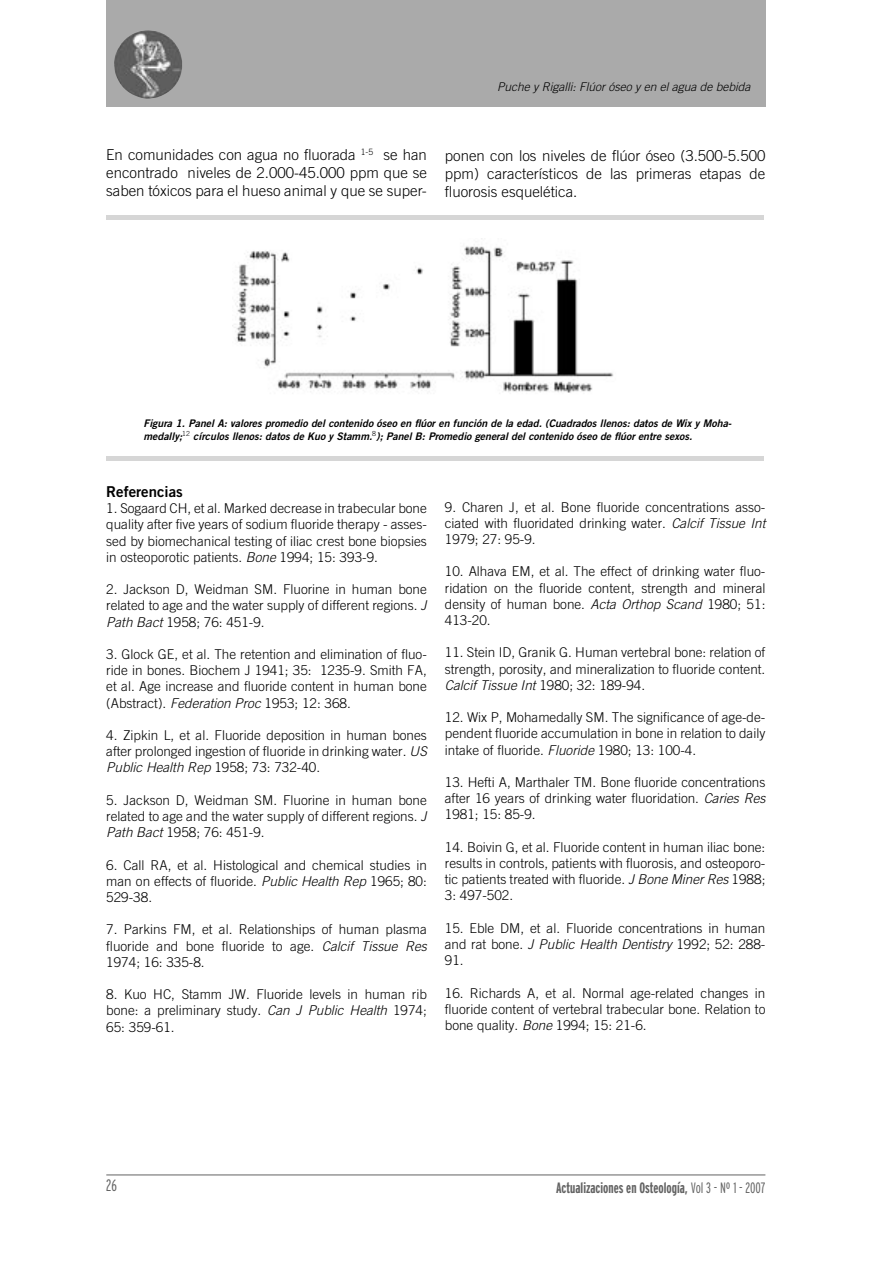
<style>
.page{position:relative;width:893px;height:1263px;background:#fff}
.page>*{position:absolute;margin:0;border:0;box-sizing:border-box;transform-origin:0 0}
.t1{font:300 extra-condensed 16.5px "Interstate";color:#636363}
.t2{font:300 15px/18px "Trade Gothic";color:#000;text-align:justify}
.t3{font:700 extra-condensed 15px "Interstate";color:#636363}
.t4{font:15px "Trade Gothic Bold Two";color:#000}
.t5{font:300 13.5px/16.2px "Trade Gothic";color:#000;text-align:justify}
.t6{font:italic 300 12px "Trade Gothic";color:#000}
.t7{font:italic 10.5px/12.6px "Trade Gothic Bold Two";color:#000}
.s1{font-style:italic}
.s2{font-weight:300}
</style>
<div class="page">
<div style="left:106px;top:0;width:659px;height:106px;background:#aaa"></div>
<hr style="left:106px;top:1174px;width:659px;height:1px;background:#636363">
<img style="left:114px;top:30px;width:68px;height:69px">
<hr style="left:106px;top:215px;width:658px;height:4px;background:#d6d6d6">
<div style="left:106px;top:456px;width:658px;height:5px;background:#d6d6d6"></div>
<img style="left:232px;top:246px;width:382px;height:147px">
<p class="t6" style="left:497px;top:80px;width:255px">Puche y Rigalli: Flúor óseo y en el agua de bebida</p>
<p class="t2" style="left:106px;top:146px;width:322px">En comunidades con agua no fluorada <sup>1-5</sup> se han encontrado niveles de 2.000-45.000 ppm que se saben tóxicos para el hueso animal y que se super-</p>
<p class="t2" style="left:445px;top:146px;width:322px">ponen con los niveles de flúor óseo (3.500-5.500 ppm) característicos de las primeras etapas de fluorosis esquelética.</p>
<p class="t7" style="left:144px;top:417px;width:589px">Figura 1. Panel A: valores promedio del contenido óseo en flúor en función de la edad. (Cuadrados llenos: datos de Wix y Moha&shy;medally;<sup>12</sup> círculos llenos: datos de Kuo y Stamm.<sup>8</sup>); Panel B: Promedio general del contenido óseo de flúor entre sexos.</p>
<p class="t4" style="left:106px;top:482px;width:78px">Referencias</p>
<p class="t5" style="left:106px;top:500px;width:322px">1. Sogaard CH, et al. Marked decrease in trabecular bone quality after five years of sodium fluoride therapy - asses&shy;sed by biomechanical testing of iliac crest bone biopsies in osteoporotic patients. <span class="s1">Bone</span> 1994; 15: 393-9.</p>
<p class="t5" style="left:106px;top:581px;width:322px">2. Jackson D, Weidman SM. Fluorine in human bone related to age and the water supply of different regions. <span class="s1">J Path Bact</span> 1958; 76: 451-9.</p>
<p class="t5" style="left:106px;top:646px;width:322px">3. Glock GE, et al. The retention and elimination of fluo&shy;ride in bones. Biochem J 1941; 35: 1235-9. Smith FA, et al. Age increase and fluoride content in human bone (Abstract). <span class="s1">Federation Proc</span> 1953; 12: 368.</p>
<p class="t5" style="left:106px;top:727px;width:322px">4. Zipkin L, et al. Fluoride deposition in human bones after prolonged ingestion of fluoride in drinking water. <span class="s1">US Public Health Rep</span> 1958; 73: 732-40.</p>
<p class="t5" style="left:106px;top:792px;width:322px">5. Jackson D, Weidman SM. Fluorine in human bone related to age and the water supply of different regions. <span class="s1">J Path Bact</span> 1958; 76: 451-9.</p>
<p class="t5" style="left:106px;top:856px;width:322px">6. Call RA, et al. Histological and chemical studies in man on effects of fluoride. <span class="s1">Public Health Rep</span> 1965; 80:<br>529-38.</p>
<p class="t5" style="left:106px;top:921px;width:322px">7. Parkins FM, et al. Relationships of human plasma fluoride and bone fluoride to age. <span class="s1">Calcif Tissue Res </span>1974; 16: 335-8.</p>
<p class="t5" style="left:106px;top:986px;width:322px">8. Kuo HC, Stamm JW. Fluoride levels in human rib bone: a preliminary study. <span class="s1">Can J Public Health</span> 1974; 65: 359-61.</p>
<p class="t5" style="left:445px;top:498px;width:322px">9. Charen J, et al. Bone fluoride concentrations asso&shy;ciated with fluoridated drinking water. <span class="s1">Calcif Tissue Int </span>1979; 27: 95-9.</p>
<p class="t5" style="left:445px;top:563px;width:322px">10. Alhava EM, et al. The effect of drinking water fluo&shy;ridation on the fluoride content, strength and mineral density of human bone. <span class="s1">Acta Orthop Scand</span> 1980; 51:<br>413-20.</p>
<p class="t5" style="left:445px;top:644px;width:322px">11. Stein ID, Granik G. Human vertebral bone: relation of strength, porosity, and mineralization to fluoride content.<br><span class="s1">Calcif Tissue Int</span> 1980; 32: 189-94.</p>
<p class="t5" style="left:445px;top:709px;width:322px">12. Wix P, Mohamedally SM. The significance of age-de&shy;pendent fluoride accumulation in bone in relation to daily intake of fluoride. <span class="s1">Fluoride</span> 1980; 13: 100-4.</p>
<p class="t5" style="left:445px;top:774px;width:322px">13. Hefti A, Marthaler TM. Bone fluoride concentrations after 16 years of drinking water fluoridation. <span class="s1">Caries Res </span>1981; 15: 85-9.</p>
<p class="t5" style="left:445px;top:839px;width:322px">14. Boivin G, et al. Fluoride content in human iliac bone: results in controls, patients with fluorosis, and osteoporo&shy;tic patients treated with fluoride. <span class="s1">J Bone Miner Res</span> 1988; 3: 497-502.</p>
<p class="t5" style="left:445px;top:920px;width:322px">15. Eble DM, et al. Fluoride concentrations in human and rat bone. <span class="s1">J Public Health Dentistry</span> 1992; 52: 288- 91.</p>
<p class="t5" style="left:445px;top:984px;width:322px">16. Richards A, et al. Normal age-related changes in fluoride content of vertebral trabecular bone. Relation to bone quality. <span class="s1">Bone</span> 1994; 15: 21-6.</p>
<p class="t1" style="left:106px;top:1176px;width:12px">26</p>
<p class="t3" style="left:556px;top:1179px;width:211px">Actualizaciones en Osteología, <span class="s2">Vol 3 - Nº 1 - 2007</span></p>
</div>
